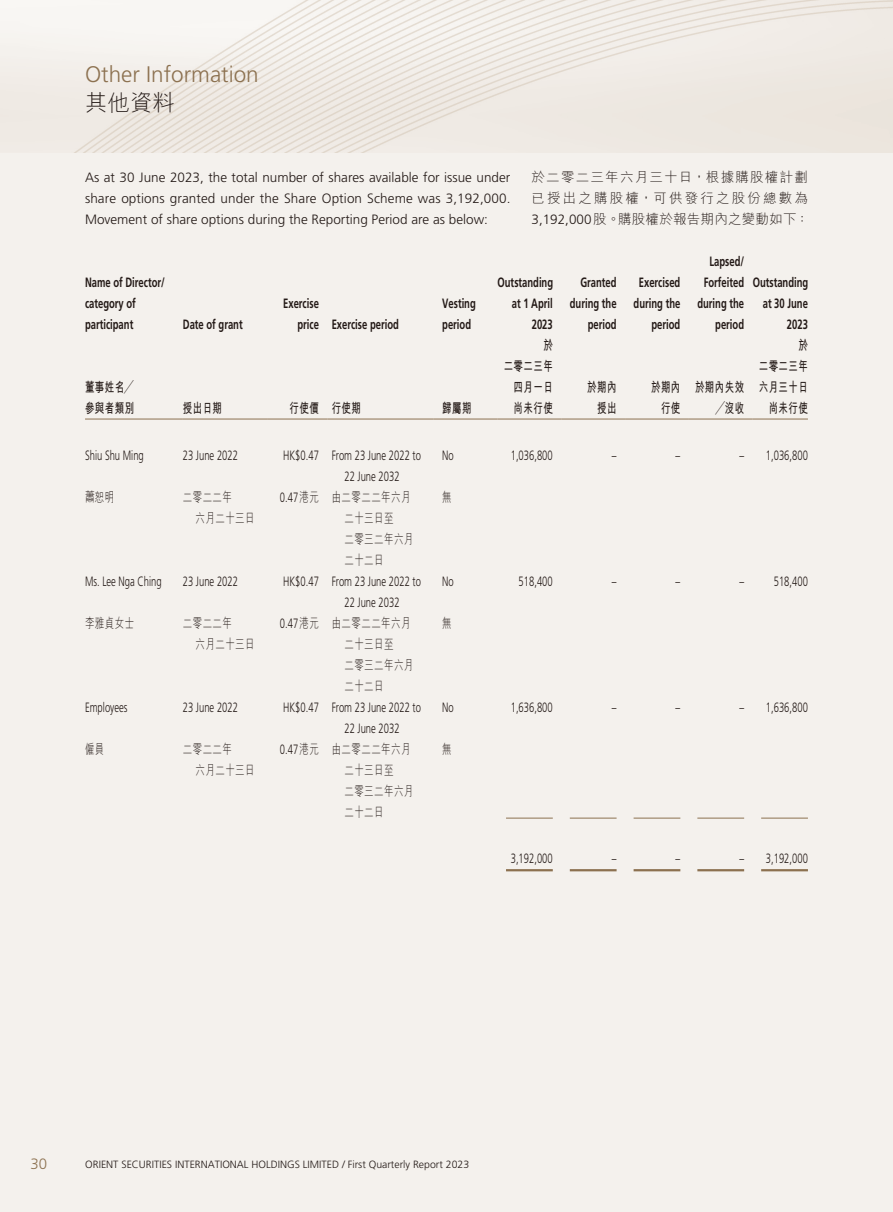
<style>
.page{position:relative;width:893px;height:1212px;background:#fff}
.page>*{position:absolute;margin:0;border:0;box-sizing:border-box;transform-origin:0 0}
.t1{font:300 22.5px "Frutiger LT Std";color:#8c7150}
.t2{font:300 22.5px "M Hei HK";color:#231916}
.t3{font:300 15px "Frutiger LT Std";color:#8c7150}
.t4{font:300 13.5px/21px "Frutiger LT Std";color:#231916;scale:.7 1}
.t5{font:700 13.5px/21px "Frutiger LT Std";color:#231916;text-align:right;scale:.7 1}
.t6{font:300 13.5px/21px "Frutiger LT Std";color:#231916;text-align:justify}
.t7{font:300 13.5px/21px "M Hei HK";letter-spacing:.05em;color:#231916;scale:.7 1}
.t8{font:700 13.5px/21px "M Hei HK";letter-spacing:.05em;color:#231916;text-align:right;scale:.7 1}
.t9{font:300 13.5px/21px "M Hei HK";letter-spacing:.05em;color:#231916;text-align:justify}
.t10{font:300 10.5px "Frutiger LT Std";color:#231916}
.s1{font-family:"Frutiger LT Std"}
</style>
<div class="page">
<img style="left:0;top:0;width:893px;height:153px">
<div style="left:0;top:153px;width:893px;height:1059px;background:#f4f1ed"></div>
<hr style="left:85px;top:419px;width:98px;height:1px;background:#8c7150">
<hr style="left:183px;top:419px;width:85px;height:1px;background:#8c7150">
<hr style="left:268px;top:419px;width:59px;height:1px;background:#8c7150">
<hr style="left:327px;top:419px;width:107px;height:1px;background:#8c7150">
<hr style="left:434px;top:419px;width:63px;height:1px;background:#8c7150">
<hr style="left:497px;top:419px;width:64px;height:1px;background:#8c7150">
<hr style="left:561px;top:419px;width:64px;height:1px;background:#8c7150">
<hr style="left:625px;top:419px;width:64px;height:1px;background:#8c7150">
<hr style="left:689px;top:419px;width:64px;height:1px;background:#8c7150">
<hr style="left:753px;top:419px;width:55px;height:1px;background:#8c7150">
<hr style="left:506px;top:818px;width:47px;height:1px;background:#8c7150">
<hr style="left:570px;top:818px;width:47px;height:1px;background:#8c7150">
<hr style="left:634px;top:818px;width:46px;height:1px;background:#8c7150">
<hr style="left:697px;top:818px;width:47px;height:1px;background:#8c7150">
<hr style="left:761px;top:818px;width:47px;height:1px;background:#8c7150">
<hr style="left:506px;top:869px;width:47px;height:2px;background:#8c7150">
<hr style="left:570px;top:869px;width:47px;height:2px;background:#8c7150">
<hr style="left:634px;top:869px;width:46px;height:2px;background:#8c7150">
<hr style="left:697px;top:869px;width:47px;height:2px;background:#8c7150">
<hr style="left:761px;top:869px;width:47px;height:2px;background:#8c7150">
<h1 class="t1" style="left:85px;top:62px;width:175px">Other Information</h1>
<h1 class="t2" style="left:85px;top:91px;width:91px">其他資料</h1>
<p class="t6" style="left:85px;top:167px;width:427px">As at 30 June 2023, the total number of shares available for issue under share options granted under the Share Option Scheme was 3,192,000.<br>Movement of share options during the Reporting Period are as below:</p>
<p class="t9" style="left:531px;top:166px;width:279px">於二零二三年六月三十日，根據購股權計劃已授出之購股權，可供發行之股份總數為<span class="s1">3,192,000</span>股。購股權於報告期內之變動如下：</p>
<p class="t5" style="left:85px;top:272px;width:116px;text-align:left">Name of Director/ category of participant</p>
<p class="t5" style="left:183px;top:314px;width:87px">Date of grant</p>
<p class="t5" style="left:297px;top:293px;width:147px;text-align:left;text-indent:-14px">Exercise<br>price Exercise period</p>
<p class="t5" style="left:442px;top:293px;width:50px;text-align:left">Vesting period</p>
<p class="t8" style="left:85px;top:376px;width:72px;text-align:left">董事姓名╱參與者類別</p>
<p class="t8" style="left:183px;top:397px;width:58px">授出日期</p>
<p class="t8" style="left:290px;top:397px;width:103px">行使價 行使期</p>
<p class="t8" style="left:442px;top:397px;width:43px">歸屬期</p>
<p class="t5" style="left:497px;top:272px;width:81px">Outstanding at 1 April<br>2023</p>
<p class="t5" style="left:570px;top:272px;width:68px">Granted during the period</p>
<p class="t5" style="left:634px;top:272px;width:68px">Exercised during the period</p>
<p class="t5" style="left:697px;top:251px;width:68px">Lapsed/<br>Forfeited during the period</p>
<p class="t8" style="left:504px;top:334px;width:72px">於<br>二零二三年四月一日尚未行使</p>
<p class="t8" style="left:587px;top:376px;width:43px">於期內授出</p>
<p class="t8" style="left:651px;top:376px;width:43px">於期內行使</p>
<p class="t8" style="left:695px;top:376px;width:72px">於期內失效╱沒收</p>
<p class="t5" style="left:753px;top:272px;width:81px">Outstanding at 30 June<br>2023</p>
<p class="t8" style="left:759px;top:334px;width:72px">於<br>二零二三年六月三十日尚未行使</p>
<p class="t4" style="left:85px;top:445px;width:86px">Shiu Shu Ming</p>
<p class="t4" style="left:183px;top:445px;width:80px">23 June 2022</p>
<p class="t4" style="left:344px;top:445px;width:111px;text-indent:-61px">HK$0.47 From 23 June 2022 to<br>22 June 2032</p>
<p class="t4" style="left:442px;top:445px;width:18px">No</p>
<p class="t4" style="left:511px;top:445px;width:62px">1,036,800</p>
<p class="t4" style="left:612px;top:445px;width:8px">–</p>
<p class="t4" style="left:676px;top:445px;width:8px">–</p>
<p class="t4" style="left:739px;top:445px;width:99px">– 1,036,800</p>
<p class="t7" style="left:85px;top:486px;width:43px">蕭恕明</p>
<p class="t7" style="left:196px;top:486px;width:86px;text-indent:-13px">二零二二年<br>六月二十三日</p>
<p class="t7" style="left:344px;top:486px;width:100px;text-indent:-64px"><span class="s1">0.47</span>港元 由二零二二年六月二十三日至<br>二零三二年六月二十二日</p>
<p class="t7" style="left:442px;top:486px;width:15px">無</p>
<p class="t4" style="left:85px;top:571px;width:111px">Ms. Lee Nga Ching</p>
<p class="t4" style="left:183px;top:571px;width:80px">23 June 2022</p>
<p class="t4" style="left:344px;top:571px;width:111px;text-indent:-61px">HK$0.47 From 23 June 2022 to<br>22 June 2032</p>
<p class="t4" style="left:442px;top:571px;width:18px">No</p>
<p class="t4" style="left:519px;top:571px;width:50px">518,400</p>
<p class="t4" style="left:612px;top:571px;width:8px">–</p>
<p class="t4" style="left:676px;top:571px;width:8px">–</p>
<p class="t4" style="left:739px;top:571px;width:99px">– 518,400</p>
<p class="t7" style="left:85px;top:612px;width:72px">李雅貞女士</p>
<p class="t7" style="left:196px;top:612px;width:86px;text-indent:-13px">二零二二年<br>六月二十三日</p>
<p class="t7" style="left:344px;top:612px;width:100px;text-indent:-64px"><span class="s1">0.47</span>港元 由二零二二年六月二十三日至<br>二零三二年六月二十二日</p>
<p class="t7" style="left:442px;top:612px;width:15px">無</p>
<p class="t4" style="left:85px;top:697px;width:62px">Employees</p>
<p class="t4" style="left:183px;top:697px;width:80px">23 June 2022</p>
<p class="t4" style="left:344px;top:697px;width:111px;text-indent:-61px">HK$0.47 From 23 June 2022 to<br>22 June 2032</p>
<p class="t4" style="left:442px;top:697px;width:18px">No</p>
<p class="t4" style="left:511px;top:697px;width:62px">1,636,800</p>
<p class="t4" style="left:612px;top:697px;width:8px">–</p>
<p class="t4" style="left:676px;top:697px;width:8px">–</p>
<p class="t4" style="left:739px;top:697px;width:99px">– 1,636,800</p>
<p class="t7" style="left:85px;top:738px;width:29px">僱員</p>
<p class="t7" style="left:196px;top:738px;width:86px;text-indent:-13px">二零二二年<br>六月二十三日</p>
<p class="t7" style="left:344px;top:738px;width:100px;text-indent:-64px"><span class="s1">0.47</span>港元 由二零二二年六月二十三日至<br>二零三二年六月二十二日</p>
<p class="t7" style="left:442px;top:738px;width:15px">無</p>
<p class="t4" style="left:511px;top:848px;width:62px">3,192,000</p>
<p class="t4" style="left:612px;top:848px;width:8px">–</p>
<p class="t4" style="left:676px;top:848px;width:8px">–</p>
<p class="t4" style="left:739px;top:848px;width:99px">– 3,192,000</p>
<p class="t3" style="left:30px;top:1155px;width:18px">30</p>
<p class="t10" style="left:85px;top:1158px;width:385px">ORIENT SECURITIES INTERNATIONAL HOLDINGS LIMITED / First Quarterly Report 2023</p>
</div>
